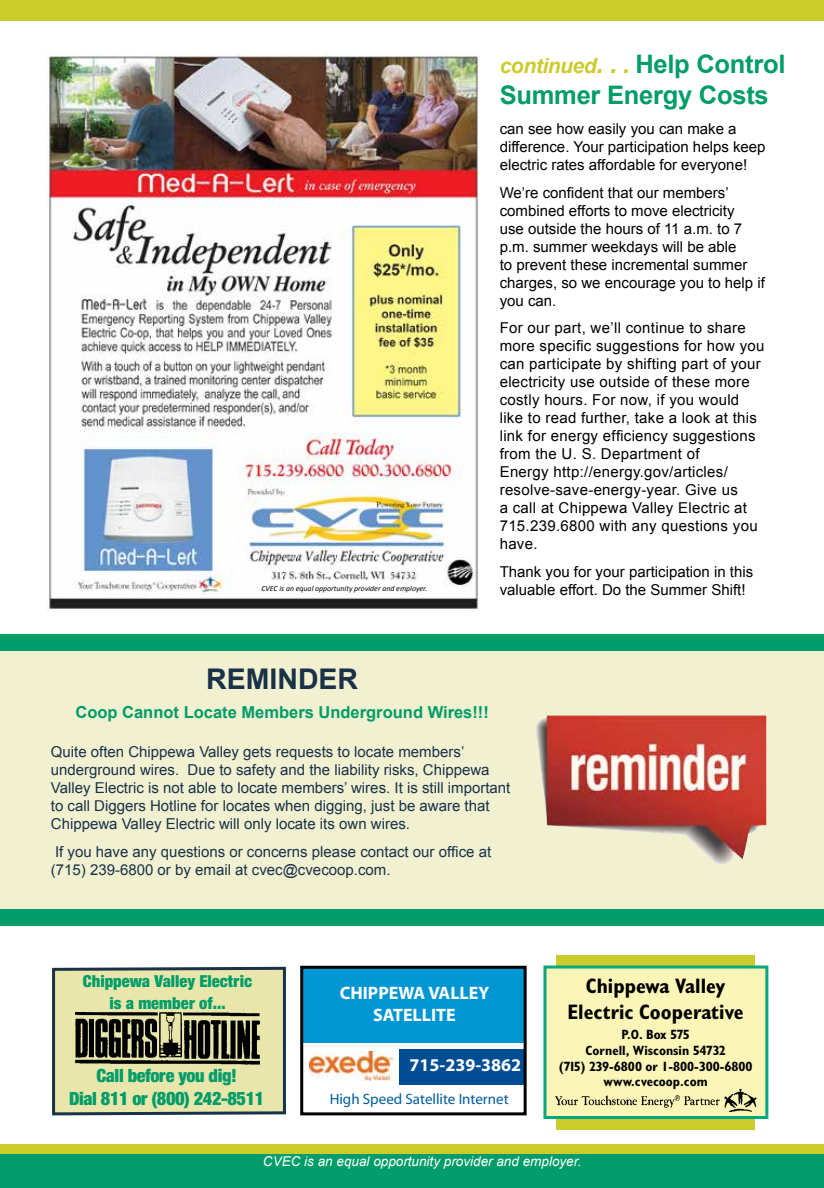
<style>
.page{position:relative;width:824px;height:1188px;background:#fff}
.page>*{position:absolute;margin:0;border:0;box-sizing:border-box;transform-origin:0 0}
.t1{font:700 28.5px "Arial";color:#193248}
.t2{font:700 25.5px/30.6px "Arial";letter-spacing:-.01em;color:#009c69}
.t3{font:21px/26.8px "Classical Sans Bold Cond DTC";color:#000;text-align:center}
.t4{font:19.5px/23px "Sans Black Condensed DTC";letter-spacing:-.02em;color:#009c69;text-align:center}
.t5{font:700 18px/21.6px "Myriad";color:#fff;text-align:center}
.t6{font:17.7px/21.3px "Sans Black Condensed DTC";color:#009c69;text-align:center}
.t7{font:700 16.5px "Arial";color:#009c69}
.t8{font:15px/18px "Arial";letter-spacing:.02em;color:#000}
.t9{font:15px/18px "Arial";color:#193248}
.t10{font:15px/18px "Arial";color:#000}
.t11{font:15px "Myriad";color:#005c9e}
.t12{font:13.5px/15.6px "Classical Sans Bold Cond DTC";color:#000;text-align:center}
.t13{font:italic 13.5px "Arial";color:#fff}
.t14{font:italic 7.8px "Calibri";color:#000}
.s1{font-style:italic;font-size:21px;color:#cbcb2c}
.s2{font-style:italic;font-size:27px;color:#cbcb2c}
.s3{font-style:italic;color:#cbcb2c}
</style>
<div class="page">
<div style="left:0;top:0;width:824px;height:21px;background:#cbcb2c"></div>
<div style="left:557px;top:955px;width:198px;height:174px;background:#cbcb2c"></div>
<div style="left:543px;top:966px;width:225px;height:153px;background:#fbf6b8;border:3px solid #00a77f"></div>
<img style="left:555px;top:1089px;width:201px;height:23px">
<div style="left:0;top:1144px;width:824px;height:44px;background:#cbcb2c"></div>
<div style="left:0;top:1154px;width:824px;height:34px;background:#009c69"></div>
<svg style="left:52px;top:966px;width:234px;height:150px"></svg>
<img style="left:75px;top:1012px;width:184px;height:52px">
<div style="left:301px;top:967px;width:225px;height:76px;background:#0096d3"></div>
<div style="left:399px;top:1049px;width:127px;height:36px;background:#004d94"></div>
<img style="left:309px;top:1052px;width:83px;height:28px">
<div style="left:300px;top:966px;width:226px;height:149px;border:3px solid #000"></div>
<div style="left:0;top:644px;width:824px;height:282px;background:#f1f0d0"></div>
<div style="left:0;top:635px;width:824px;height:16px;background:#009c69"></div>
<img style="left:536px;top:716px;width:230px;height:148px">
<img style="left:46px;top:53px;width:433px;height:558px">
<div style="left:0;top:909px;width:824px;height:17px;background:#009c69"></div>
<p class="t14" style="left:261px;top:583px;width:167px">CVEC is an equal opportunity provider and employer.</p>
<h2 class="t2" style="left:499px;top:50px;width:287px"><span class="s1">continued</span><span class="s2">. .</span> <span class="s3">.</span> Help Control<br>Summer Energy Costs</h2>
<p class="t10" style="left:499px;top:120px;width:267px">can see how easily you can make a difference. Your participation helps keep electric rates affordable for everyone!</p>
<p class="t10" style="left:499px;top:183px;width:267px">We’re confident that our members’ combined efforts to move electricity<br>use outside the hours of 11 a.m. to 7 p.m. summer weekdays will be able<br>to prevent these incremental summer charges, so we encourage you to help if you can.</p>
<p class="t8" style="left:499px;top:319px;width:266px">For our part, we’ll continue to share more specific suggestions for how you can participate by shifting part of your electricity use outside of these more costly hours. For now, if you would like to read further, take a look at this link for energy efficiency suggestions from the U. S. Department of<br>Energy http://energy.gov/articles/ resolve-save-energy-year. Give us<br>a call at Chippewa Valley Electric at 715.239.6800 with any questions you have.</p>
<p class="t10" style="left:499px;top:563px;width:255px">Thank you for your participation in this valuable effort. Do the Summer Shift!</p>
<h1 class="t1" style="left:206px;top:660px;width:153px">REMINDER</h1>
<p class="t7" style="left:75px;top:701px;width:415px">Coop Cannot Locate Members Underground Wires!!!</p>
<p class="t9" style="left:51px;top:743px;width:461px">Quite often Chippewa Valley gets requests to locate members’ underground wires. Due to safety and the liability risks, Chippewa Valley Electric is not able to locate members’ wires. It is still important to call Diggers Hotline for locates when digging, just be aware that Chippewa Valley Electric will only locate its own wires.</p>
<p class="t9" style="left:51px;top:843px;width:442px">If you have any questions or concerns please contact our office at (715) 239-6800 or by email at cvec@cvecoop.com.</p>
<p class="t6" style="left:83px;top:971px;width:171px">Chippewa Valley Electric is a member of…</p>
<h3 class="t4" style="left:69px;top:1064px;width:197px">Call before you dig!<br>Dial 811 or (800) 242-8511</h3>
<p class="t5" style="left:339px;top:983px;width:151px">CHIPPEWA VALLEY<br>SATELLITE</p>
<p class="t5" style="left:409px;top:1055px;width:113px">715-239-3862</p>
<p class="t11" style="left:329px;top:1092px;width:180px">High Speed Satellite Internet</p>
<h3 class="t3" style="left:567px;top:972px;width:178px">Chippewa Valley<br>Electric Cooperative</h3>
<p class="t12" style="left:558px;top:1027px;width:195px">P.O. Box 575<br>Cornell, Wisconsin 54732<br>(715) 239-6800 or 1-800-300-6800 www.cvecoop.com</p>
<p class="t13" style="left:263px;top:1153px;width:320px">CVEC is an equal opportunity provider and employer.</p>
</div>
